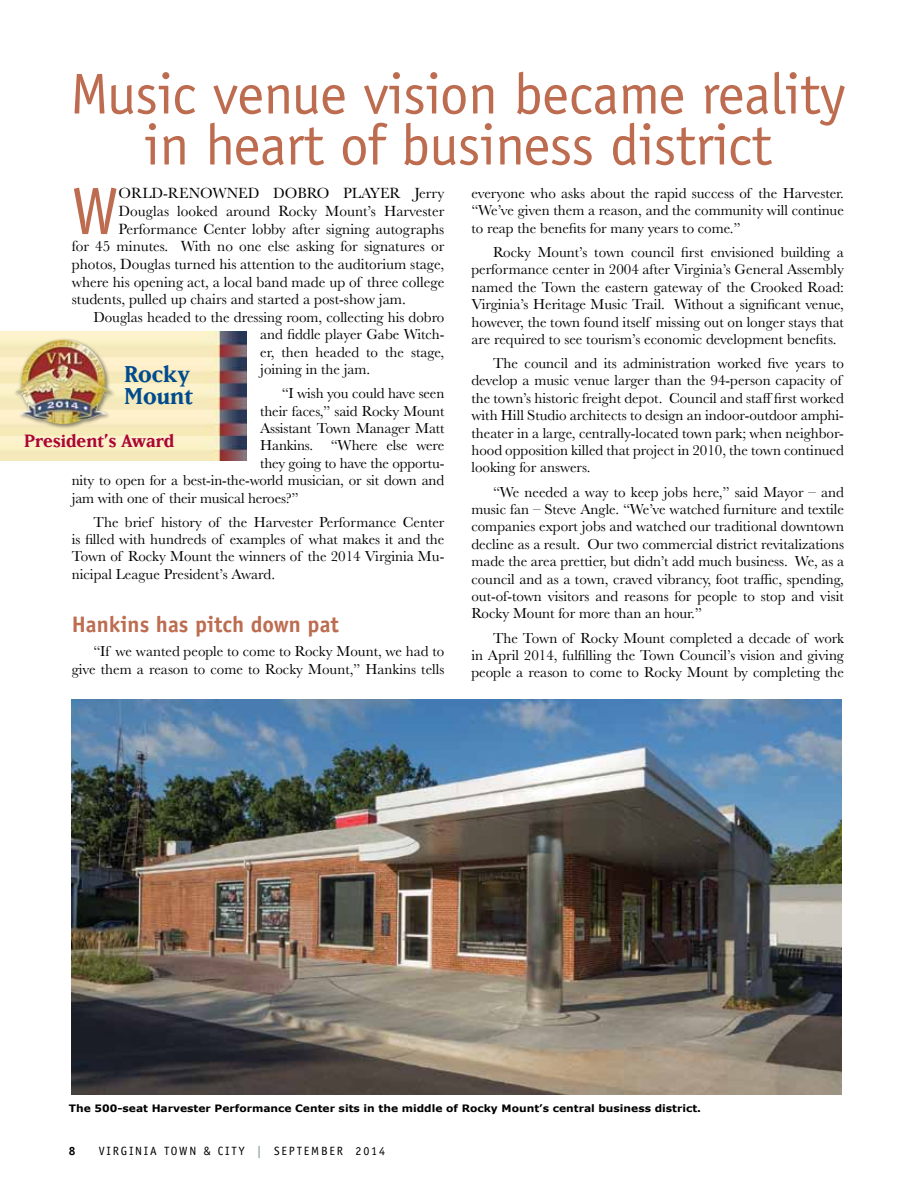
<style>
.page{position:relative;width:918px;height:1188px;background:#fff}
.page>*{position:absolute;margin:0;border:0;box-sizing:border-box;transform-origin:0 0}
.t1{font:66.45px "Officina Sans";color:#bd6c50}
.t2{font:57.75px/51px "Officina Sans";letter-spacing:-.01em;color:#bd6c50;text-align:center}
.t3{font:700 27px/22.5px "Matrix";color:#004b8d}
.t4{font:700 22.5px "Officina Sans";color:#bd6c50}
.t5{font:700 21px "Matrix";color:#ab0634}
.t6{font:15.3px "Baskerville";color:#000}
.t7{font:15px/17.4px "Baskerville";color:#000;text-align:justify}
.t8{font:12px "Officina Sans";letter-spacing:.15em;color:#000}
.t9{font:700 12px "Officina Sans";color:#000}
.t10{font:700 10.2px "Verdana";color:#000;scale:1.05 1}
.s1{font-weight:700;color:#91a5a5}
</style>
<div class="page">
<img style="left:71px;top:700px;width:770px;height:395px">
<img style="left:0;top:332px;width:247px;height:128px">
<div style="left:13px;top:338px;width:103px;height:92px;background:#000;opacity:.45"></div>
<img style="left:15px;top:340px;width:47px;height:55px">
<h2 class="t2" style="left:70px;top:69px;width:777px">Music venue vision became reality in heart of business district</h2>
<p class="t7" style="left:471px;top:185px;width:374px">everyone who asks about the rapid success of the Harvester. “We’ve given them a reason, and the community will continue to reap the benefits for many years to come.”</p>
<p class="t7" style="left:471px;top:244px;width:374px;text-indent:22px">Rocky Mount’s town council first envisioned building a performance center in 2004 after Virginia’s General Assembly named the Town the eastern gateway of the Crooked Road:<br>Virginia’s Heritage Music Trail. Without a significant venue, however, the town found itself missing out on longer stays that are required to see tourism’s economic development benefits.</p>
<p class="t7" style="left:471px;top:355px;width:374px;text-align:left;text-indent:22px">The council and its administration worked five years to develop a music venue larger than the 94-person capacity of the town’s historic freight depot. Council and staff first worked with Hill Studio architects to design an indoor-outdoor amphi&shy;theater in a large, centrally-located town park; when neighbor&shy;hood opposition killed that project in 2010, the town continued looking for answers.</p>
<p class="t7" style="left:471px;top:483px;width:374px;text-indent:22px">“We needed a way to keep jobs here,” said Mayor – and music fan – Steve Angle. “We’ve watched furniture and textile companies export jobs and watched our traditional downtown decline as a result. Our two commercial district revitalizations made the area prettier, but didn’t add much business. We, as a council and as a town, craved vibrancy, foot traffic, spending, out-of-town visitors and reasons for people to stop and visit Rocky Mount for more than an hour.”</p>
<p class="t7" style="left:471px;top:629px;width:374px;text-indent:22px">The Town of Rocky Mount completed a decade of work in April 2014, fulfilling the Town Council’s vision and giving people a reason to come to Rocky Mount by completing the</p>
<h1 class="t1" style="left:72px;top:172px;width:44px">W</h1>
<p class="t6" style="left:119px;top:183px;width:84px">orld -renown</p>
<p class="t6" style="left:238px;top:183px;width:47px">ed dob</p>
<p class="t6" style="left:307px;top:183px;width:47px">ro play</p>
<p class="t6" style="left:380px;top:183px;width:66px">er Jerry</p>
<p class="t6" style="left:119px;top:201px;width:327px">Douglas looked around Rocky Mount’s Harvester</p>
<p class="t6" style="left:119px;top:219px;width:327px">Performance Center lobby after signing autographs</p>
<p class="t6" style="left:72px;top:237px;width:374px">for 45 minutes. With no one else asking for signatures or</p>
<p class="t6" style="left:72px;top:254px;width:374px">photos, Douglas turned his attention to the auditorium stage,</p>
<p class="t6" style="left:72px;top:272px;width:374px">where his opening act, a local band made up of three college</p>
<p class="t6" style="left:72px;top:290px;width:336px">students, pulled up chairs and started a post-show jam.</p>
<p class="t7" style="left:260px;top:308px;width:186px;text-indent:-167px">Douglas headed to the dressing room, collecting his dobro and fiddle player Gabe Witch&shy;er, then headed to the stage, joining in the jam.</p>
<p class="t7" style="left:282px;top:385px;width:164px">“I wish you could have seen</p>
<p class="t7" style="left:260px;top:402px;width:186px">their faces,” said Rocky Mount</p>
<p class="t7" style="left:260px;top:420px;width:186px">Assistant Town Manager Matt</p>
<p class="t7" style="left:260px;top:437px;width:186px">Hankins. “Where else were</p>
<p class="t7" style="left:260px;top:454px;width:186px">they going to have the opportu-</p>
<p class="t7" style="left:72px;top:472px;width:374px">nity to open for a best-in-the-world musician, or sit down and</p>
<p class="t7" style="left:72px;top:489px;width:228px">jam with one of their musical heroes?”</p>
<p class="t7" style="left:72px;top:513px;width:374px;text-indent:22px">The brief history of the Harvester Performance Center is filled with hundreds of examples of what makes it and the Town of Rocky Mount the winners of the 2014 Virginia Mu&shy;nicipal League President’s Award.</p>
<h3 class="t4" style="left:72px;top:611px;width:269px">Hankins has pitch down pat</h3>
<p class="t7" style="left:72px;top:643px;width:374px;text-align:right">“If we wanted people to come to Rocky Mount, we had to give them a reason to come to Rocky Mount,” Hankins tells</p>
<h3 class="t3" style="left:124px;top:362px;width:70px">Rocky<br>Mount</h3>
<h3 class="t5" style="left:24px;top:430px;width:152px">President’s Award</h3>
<p class="t10" style="left:69px;top:1101px;width:604px">The 500-seat Harvester Performance Center sits in the middle of Rocky Mount’s central business district.</p>
<p class="t9" style="left:69px;top:1144px;width:8px">8</p>
<p class="t8" style="left:99px;top:1144px;width:184px">Virgin ia Town &amp; City <span class="s1">|</span> septem</p>
<p class="t8" style="left:321px;top:1144px;width:65px">be r 2014</p>
</div>
